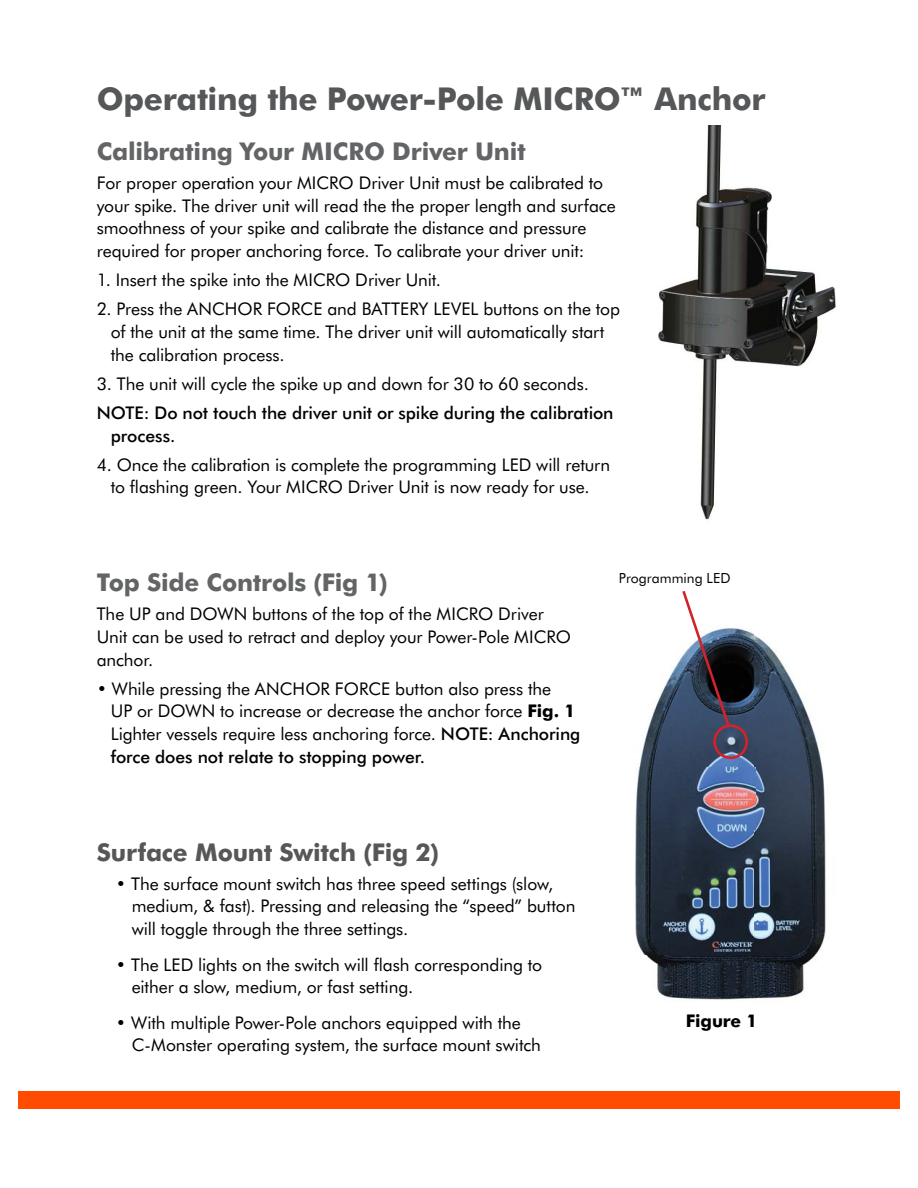
<style>
.page{position:relative;width:918px;height:1188px;background:#fff}
.page>*{position:absolute;margin:0;border:0;box-sizing:border-box;transform-origin:0 0}
.t1{font:700 31.5px "Futura BT";letter-spacing:-.01em;color:#555759}
.t2{font:700 24.45px "Futura BT";letter-spacing:-.01em;color:#636466}
.t3{font:700 24.45px "Futura BT";letter-spacing:-.01em;color:#555759}
.t4{font:17.55px/22.8px "Futura BT";letter-spacing:-.005em;color:#000}
.t5{font:500 17.55px/22.8px "Futura BT";letter-spacing:-.01em;color:#000}
.t6{font:700 17.55px "Futura BT";letter-spacing:-.01em;color:#000}
.t7{font:13.95px "Futura BT";color:#000}
.s1{font-weight:700}
.s2{font-weight:500}
</style>
<div class="page">
<img style="left:635px;top:631px;width:191px;height:369px">
<svg style="left:682px;top:591px;width:66px;height:168px"></svg>
<div style="left:18px;top:1092px;width:882px;height:17px;background:#ff4c00"></div>
<img style="left:658px;top:126px;width:178px;height:394px">
<h1 class="t1" style="left:97px;top:84px;width:670px">Operating the Power-Pole MICRO™ Anchor</h1>
<h2 class="t2" style="left:97px;top:139px;width:431px">Calibrating Your MICRO Driver Unit</h2>
<p class="t4" style="left:97px;top:172px;width:521px">For proper operation your MICRO Driver Unit must be calibrated to your spike. The driver unit will read the the proper length and surface smoothness of your spike and calibrate the distance and pressure required for proper anchoring force. To calibrate your driver unit:</p>
<p class="t4" style="left:97px;top:270px;width:346px">1. Insert the spike into the MICRO Driver Unit.</p>
<p class="t4" style="left:111px;top:299px;width:511px;text-indent:-14px">2. Press the ANCHOR FORCE and BATTERY LEVEL buttons on the top of the unit at the same time. The driver unit will automatically start the calibration process.</p>
<p class="t4" style="left:97px;top:373px;width:494px">3. The unit will cycle the spike up and down for 30 to 60 seconds.</p>
<p class="t5" style="left:111px;top:403px;width:504px;text-indent:-14px">NOTE: Do not touch the driver unit or spike during the calibration process.</p>
<p class="t4" style="left:97px;top:454px;width:515px;text-align:center">4. Once the calibration is complete the programming LED will return to flashing green. Your MICRO Driver Unit is now ready for use.</p>
<h2 class="t2" style="left:97px;top:570px;width:293px">Top Side Controls (Fig 1)</h2>
<p class="t4" style="left:97px;top:603px;width:476px">The UP and DOWN buttons of the top of the MICRO Driver<br>Unit can be used to retract and deploy your Power-Pole MICRO anchor.</p>
<p class="t4" style="left:111px;top:678px;width:471px;text-indent:-14px">• While pressing the ANCHOR FORCE button also press the<br>UP or DOWN to increase or decrease the anchor force <span class="s1">Fig. 1<br></span>Lighter vessels require less anchoring force. <span class="s2">NOTE: Anchoring force does not relate to stopping power.</span></p>
<h2 class="t3" style="left:97px;top:840px;width:344px">Surface Mount Switch (Fig 2)</h2>
<p class="t4" style="left:132px;top:873px;width:445px;text-indent:-16px">• The surface mount switch has three speed settings (slow, medium, &amp; fast). Pressing and releasing the “speed” button will toggle through the three settings.</p>
<p class="t4" style="left:132px;top:954px;width:412px;text-indent:-16px">• The LED lights on the switch will flash corresponding to either a slow, medium, or fast setting.</p>
<p class="t4" style="left:132px;top:1012px;width:411px;text-indent:-16px">• With multiple Power-Pole anchors equipped with the<br>C-Monster operating system, the surface mount switch</p>
<p class="t7" style="left:619px;top:571px;width:113px">Programming LED</p>
<p class="t6" style="left:686px;top:1012px;width:73px">Figure 1</p>
</div>
